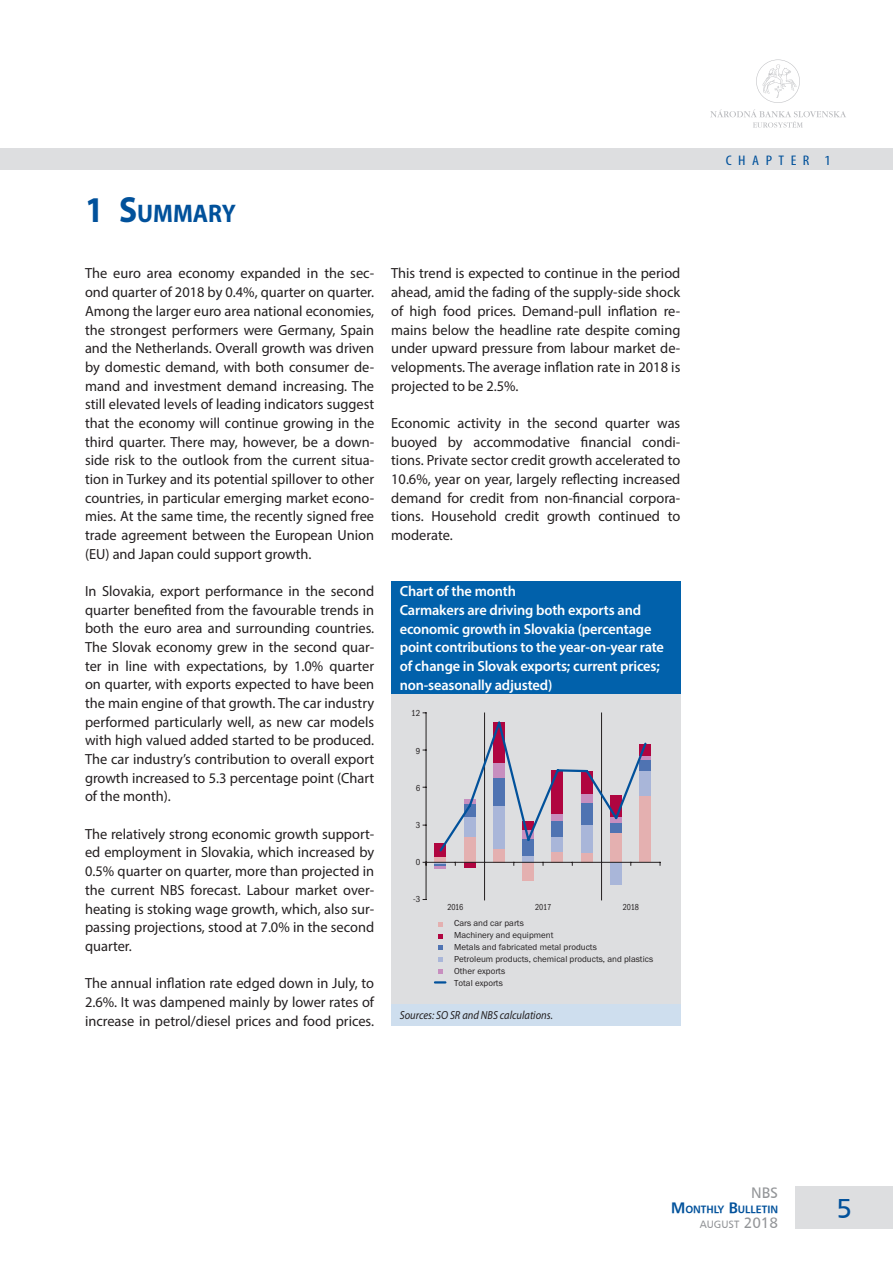
<style>
.page{position:relative;width:893px;height:1263px;background:#fff}
.page>*{position:absolute;margin:0;border:0;box-sizing:border-box;transform-origin:0 0}
.t1{font:27px "Humanist 777 AT";color:#01519b}
._1_nadpis_1{font:700 25.5px "Myriad Pro";color:#01519b;scale:.92 1}
.t2{font:15px "Humanist 777 AT";color:#939598}
._1_text{font:14.7px/18.8px "Myriad Pro";color:#231f20;text-align:justify}
._3_graf_NADPIS{font:600 14.7px/18.6px "Myriad Pro";letter-spacing:-.01em;color:#fff}
.t3{font:condensed 13.95px "Myriad Pro";letter-spacing:.405em;color:#01519b;scale:1.15 1}
._3_graf_ZDROJ{font:italic 11.7px "Myriad Pro";color:#231f20;scale:.9 1}
.t4{font:10.5px "Humanist 777 AT Bold";color:#01519b}
.t5{font:10.5px "Humanist 777 AT";color:#939598}
.t6{font:9px/12px "Franklin Got Itc TEE";color:#231f20}
.t7{font:condensed 9px "Franklin Got Itc TEE";letter-spacing:-.02em;color:#231f20;scale:.9 1}
.t8{font:condensed 9px "Franklin Got Itc TEE";letter-spacing:-.02em;color:#231f20}
.s1{font-size:36.45px}
.s2{font-size:15px}
</style>
<div class="page">
<div style="left:0;top:149px;width:893px;height:21px;background:#dddee0"></div>
<svg style="left:710px;top:109px;width:136px;height:19px"></svg>
<svg style="left:756px;top:60px;width:44px;height:43px"></svg>
<div style="left:795px;top:1186px;width:98px;height:43px;background:#dddee0"></div>
<div style="left:391px;top:581px;width:289px;height:113px;background:#0161ab"></div>
<div style="left:391px;top:694px;width:289px;height:310px;background:#dddee0"></div>
<div style="left:391px;top:1004px;width:289px;height:21px;background:#cedeee"></div>
<svg style="left:438px;top:934px;width:5px;height:4px"></svg>
<svg style="left:438px;top:945px;width:5px;height:5px"></svg>
<svg style="left:435px;top:981px;width:10px;height:2px"></svg>
<svg style="left:438px;top:957px;width:5px;height:5px"></svg>
<svg style="left:438px;top:922px;width:5px;height:5px"></svg>
<svg style="left:438px;top:969px;width:5px;height:5px"></svg>
<div style="left:434px;top:857px;width:12px;height:5px;background:#e4b0b0"></div>
<div style="left:464px;top:837px;width:12px;height:25px;background:#e4b0b0"></div>
<div style="left:493px;top:849px;width:12px;height:13px;background:#e4b0b0"></div>
<div style="left:522px;top:862px;width:12px;height:19px;background:#e4b0b0"></div>
<div style="left:551px;top:851px;width:12px;height:11px;background:#e4b0b0"></div>
<div style="left:581px;top:853px;width:12px;height:9px;background:#e4b0b0"></div>
<div style="left:610px;top:833px;width:12px;height:29px;background:#e4b0b0"></div>
<div style="left:639px;top:796px;width:12px;height:66px;background:#e4b0b0"></div>
<div style="left:522px;top:856px;width:12px;height:6px;background:#a9b6d9"></div>
<div style="left:610px;top:862px;width:12px;height:23px;background:#a9b6d9"></div>
<div style="left:639px;top:770px;width:12px;height:26px;background:#a9b6d9"></div>
<div style="left:522px;top:838px;width:12px;height:18px;background:#4f73b2"></div>
<div style="left:639px;top:760px;width:12px;height:10px;background:#4f73b2"></div>
<svg style="left:434px;top:863px;width:12px;height:6px"></svg>
<hr style="left:639px;top:756px;width:12px;height:4px;background:#c78ebf">
<div style="left:434px;top:843px;width:12px;height:14px;background:#b00540"></div>
<div style="left:464px;top:862px;width:12px;height:6px;background:#b00540"></div>
<div style="left:639px;top:744px;width:12px;height:12px;background:#b00540"></div>
<hr style="left:426px;top:713px;width:1px;height:186px;background:#231f20">
<hr style="left:426px;top:862px;width:234px;height:1px;background:#231f20">
<hr style="left:484px;top:713px;width:1px;height:187px;background:#231f20">
<hr style="left:601px;top:713px;width:1px;height:187px;background:#231f20">
<svg style="left:439px;top:720px;width:209px;height:133px"></svg>
<p class="_1_nadpis_1" style="left:85px;top:197px;width:165px"><span class="s1">1 S</span>UMMARY</p>
<p class="_1_text" style="left:85px;top:264px;width:291px">The euro area economy expanded in the sec&shy;ond quarter of 2018 by 0.4%, quarter on quarter.<br>Among the larger euro area national economies, the strongest performers were Germany, Spain and the Netherlands. Overall growth was driven by domestic demand, with both consumer de&shy;mand and investment demand increasing. The still elevated levels of leading indicators suggest that the economy will continue growing in the third quarter. There may, however, be a down&shy;side risk to the outlook from the current situa&shy;tion in Turkey and its potential spillover to other countries, in particular emerging market econo&shy;mies. At the same time, the recently signed free trade agreement between the European Union (EU) and Japan could support growth.</p>
<p class="_1_text" style="left:85px;top:581px;width:291px">In Slovakia, export performance in the second quarter benefited from the favourable trends in both the euro area and surrounding countries.<br>The Slovak economy grew in the second quar&shy;ter in line with expectations, by 1.0% quarter on quarter, with exports expected to have been the main engine of that growth. The car industry performed particularly well, as new car models with high valued added started to be produced.<br>The car industry’s contribution to overall export growth increased to 5.3 percentage point (Chart of the month).</p>
<p class="_1_text" style="left:85px;top:824px;width:291px">The relatively strong economic growth support&shy;ed employment in Slovakia, which increased by 0.5% quarter on quarter, more than projected in the current NBS forecast. Labour market over&shy;heating is stoking wage growth, which, also sur&shy;passing projections, stood at 7.0% in the second quarter.</p>
<p class="_1_text" style="left:85px;top:974px;width:291px">The annual inflation rate edged down in July, to 2.6%. It was dampened mainly by lower rates of increase in petrol/diesel prices and food prices.</p>
<p class="_1_text" style="left:391px;top:264px;width:291px">This trend is expected to continue in the period ahead, amid the fading of the supply-side shock of high food prices. Demand-pull inflation re&shy;mains below the headline rate despite coming under upward pressure from labour market de&shy;velopments. The average inflation rate in 2018 is projected to be 2.5%.</p>
<p class="_1_text" style="left:391px;top:413px;width:291px">Economic activity in the second quarter was buoyed by accommodative financial condi&shy;tions. Private sector credit growth accelerated to 10.6%, year on year, largely reflecting increased demand for credit from non-financial corpora&shy;tions. Household credit growth continued to moderate.<sup>1</sup></p>
<p class="_3_graf_NADPIS" style="left:400px;top:582px;width:118px">Chart of the month</p>
<p class="_3_graf_NADPIS" style="left:400px;top:600px;width:266px">Carmakers are driving both exports and economic growth in Slovakia (percentage point contributions to the year-on-year rate of change in Slovak exports; current prices; non-seasonally adjusted)</p>
<p class="t8" style="left:411px;top:708px;width:11px">12</p>
<p class="t8" style="left:416px;top:745px;width:6px">9</p>
<p class="t8" style="left:416px;top:782px;width:6px">6</p>
<p class="t8" style="left:416px;top:820px;width:6px">3</p>
<p class="t8" style="left:416px;top:857px;width:6px">0</p>
<p class="t8" style="left:413px;top:894px;width:9px">-3</p>
<p class="t7" style="left:447px;top:901px;width:19px">2016</p>
<p class="t7" style="left:535px;top:901px;width:19px">2017</p>
<p class="t7" style="left:623px;top:901px;width:19px">2018</p>
<p class="t6" style="left:454px;top:917px;width:200px">Cars and car parts<br>Machinery and equipment<br>Metals and fabricated metal products<br>Petroleum products, chemical products, and plastics<br>Other exports<br>Total exports</p>
<p class="_3_graf_ZDROJ" style="left:400px;top:1008px;width:172px">Sources: SO SR and NBS calculations.</p>
<p class="t3" style="left:726px;top:152px;width:93px">CHAPTER 1</p>
<p class="t2" style="left:751px;top:1184px;width:29px">NBS</p>
<p class="t4" style="left:671px;top:1203px;width:109px"><span class="s2">M</span>ONTHLY <span class="s2">B</span>ULLETIN</p>
<p class="t5" style="left:700px;top:1219px;width:80px">AUGUST <span class="s2">2018</span></p>
<p class="t1" style="left:836px;top:1193px;width:17px">5</p>
</div>
